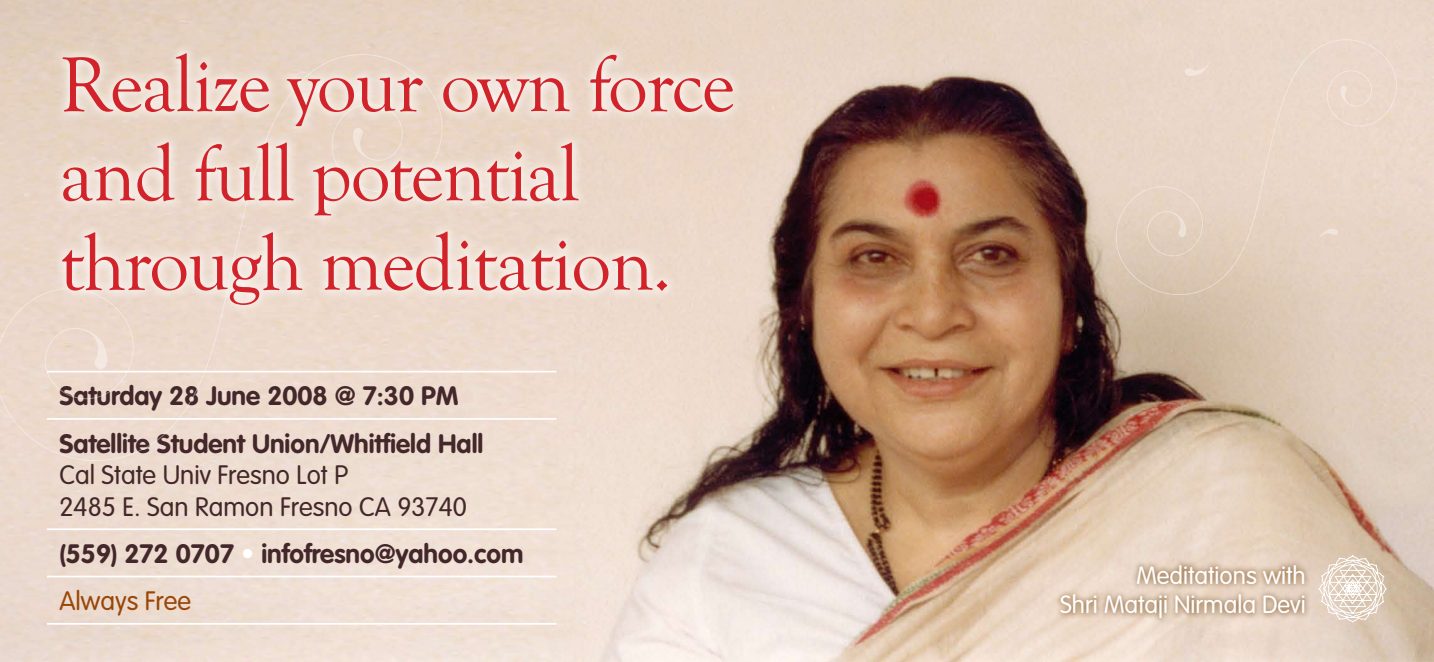
<style>
.page{position:relative;width:1434px;height:662px;background:#fff}
.page>*{position:absolute;margin:0;border:0;box-sizing:border-box;transform-origin:0 0}
.t1{font:79.98px/89.2px "Goudy Old Style T";letter-spacing:-.02em;color:#d2232a}
.t2{font:700 26.25px/47.2px "VAG Rounded";color:#43272a}
.t3{font:300 26.25px/31.5px "VAG Rounded";color:#43272a}
.t4{font:300 24.5px/29.4px "VAG Rounded";color:#fff;text-align:right}
.s1{color:#fff}
.s2{font-weight:300;color:#994708}
</style>
<div class="page">
<img style="left:0;top:0;width:1433px;height:662px">
<div style="left:1052px;top:557px;width:381px;height:85px;background:#663700;opacity:.5"></div>
<svg style="left:1115px;top:39px;width:281px;height:256px;background:#e7d3c4"></svg>
<svg style="left:1340px;top:86px;width:14px;height:20px"></svg>
<svg style="left:1317px;top:229px;width:20px;height:14px"></svg>
<svg style="left:1184px;top:57px;width:25px;height:19px"></svg>
<svg style="left:1167px;top:212px;width:19px;height:25px"></svg>
<hr style="left:47px;top:528px;width:509px;height:2px;background:#fff">
<hr style="left:47px;top:575px;width:509px;height:2px;background:#fff">
<hr style="left:47px;top:622px;width:509px;height:2px;background:#fff">
<svg style="left:1318px;top:555px;width:68px;height:67px"></svg>
<svg style="left:0;top:54px;width:49px;height:407px;background:#e9d5c7"></svg>
<div style="left:49px;top:40px;width:813px;height:549px;background:#fff;opacity:.85"></div>
<h1 class="t1" style="left:60px;top:42px;width:676px">Realize your own force and full potential through meditation.</h1>
<p class="t2" style="left:60px;top:372px;width:425px">Saturday 28 June 2008 @ 7:30 PM<br>Satellite Student Union/Whitfield Hall</p>
<p class="t3" style="left:60px;top:459px;width:409px">Cal State Univ Fresno Lot P<br>2485 E. San Ramon Fresno CA 93740</p>
<p class="t2" style="left:60px;top:530px;width:465px">(559) 272 0707 <span class="s1">•</span> infofresno@yahoo.com<br><span class="s2">Always Free</span></p>
<p class="t4" style="left:1060px;top:560px;width:247px">Meditations with<br>Shri Mataji Nirmala Devi</p>
</div>
